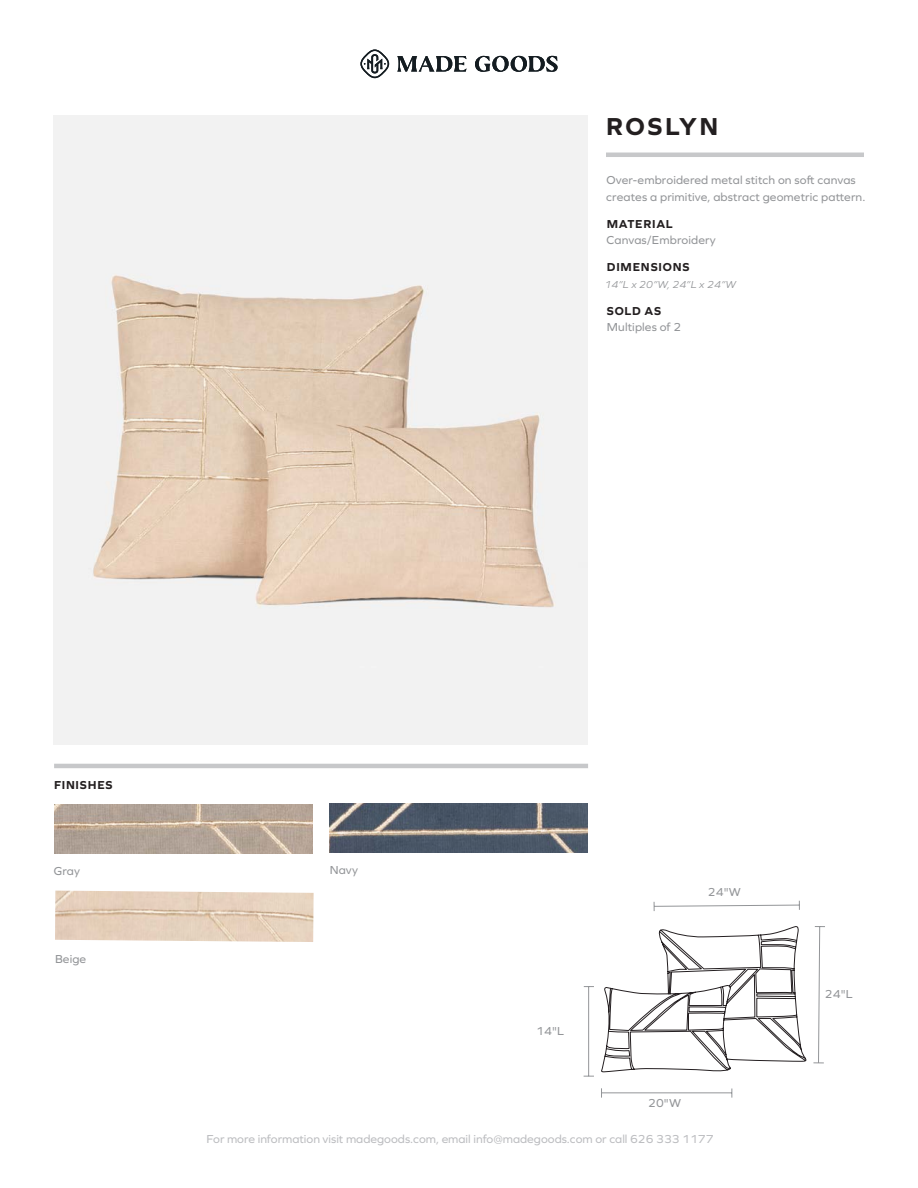
<style>
.page{position:relative;width:918px;height:1188px;background:#fff}
.page>*{position:absolute;margin:0;border:0;box-sizing:border-box;transform-origin:0 0}
.t1{font:700 25.5px "Graphie";letter-spacing:.09em;color:#231f20}
.t2{font:12px/16.5px "Graphie";letter-spacing:.01em;color:#939598}
.t3{font:12px "Graphie";color:#bcbdc0}
.t4{font:700 12px "Graphie";letter-spacing:.065em;color:#231f20}
.t5{font:italic 10.5px "Graphie";letter-spacing:.01em;color:#939598}
</style>
<div class="page">
<hr style="left:606px;top:153px;width:258px;height:4px;background:#c7c8ca">
<svg style="left:397px;top:56px;width:161px;height:16px"></svg>
<svg style="left:360px;top:50px;width:29px;height:28px"></svg>
<hr style="left:54px;top:764px;width:534px;height:4px;background:#c7c8ca">
<div style="left:54px;top:116px;width:534px;height:629px;background:#f2f2f2"></div>
<img style="left:93px;top:275px;width:462px;height:333px">
<hr style="left:602px;top:1092px;width:130px;height:1px;background:#939598">
<svg style="left:813px;top:926px;width:12px;height:138px"></svg>
<img style="left:54px;top:804px;width:258px;height:49px">
<svg style="left:653px;top:900px;width:147px;height:11px"></svg>
<img style="left:330px;top:803px;width:258px;height:49px">
<img style="left:55px;top:891px;width:259px;height:51px">
<hr style="left:588px;top:987px;width:1px;height:89px;background:#939598">
<svg style="left:601px;top:926px;width:206px;height:146px"></svg>
<h1 class="t1" style="left:606px;top:111px;width:114px">ROSLYN</h1>
<p class="t2" style="left:606px;top:172px;width:261px">Over-embroidered metal stitch on soft canvas creates a primitive, abstract geometric pattern.</p>
<p class="t4" style="left:607px;top:217px;width:67px">MATERIAL</p>
<p class="t2" style="left:607px;top:232px;width:111px">Canvas/Embroidery</p>
<p class="t4" style="left:607px;top:260px;width:84px">DIMENSIONS</p>
<p class="t5" style="left:605px;top:278px;width:133px">14”L x 20”W, 24”L x 24”W</p>
<p class="t4" style="left:607px;top:304px;width:56px">SOLD AS</p>
<p class="t2" style="left:607px;top:319px;width:76px">Multiples of 2</p>
<p class="t4" style="left:54px;top:778px;width:60px">FINISHES</p>
<p class="t2" style="left:54px;top:862px;width:28px">Gray</p>
<p class="t2" style="left:55px;top:950px;width:33px">Beige</p>
<p class="t2" style="left:330px;top:862px;width:30px">Navy</p>
<p class="t2" style="left:536px;top:1023px;width:29px">14"L</p>
<p class="t2" style="left:708px;top:883px;width:34px">24"W</p>
<p class="t2" style="left:648px;top:1095px;width:34px">20"W</p>
<p class="t3" style="left:207px;top:1132px;width:508px">For more information visit madegoods.com, email info@madegoods.com or call 626 333 1177</p>
<p class="t2" style="left:825px;top:986px;width:29px">24"L</p>
</div>
